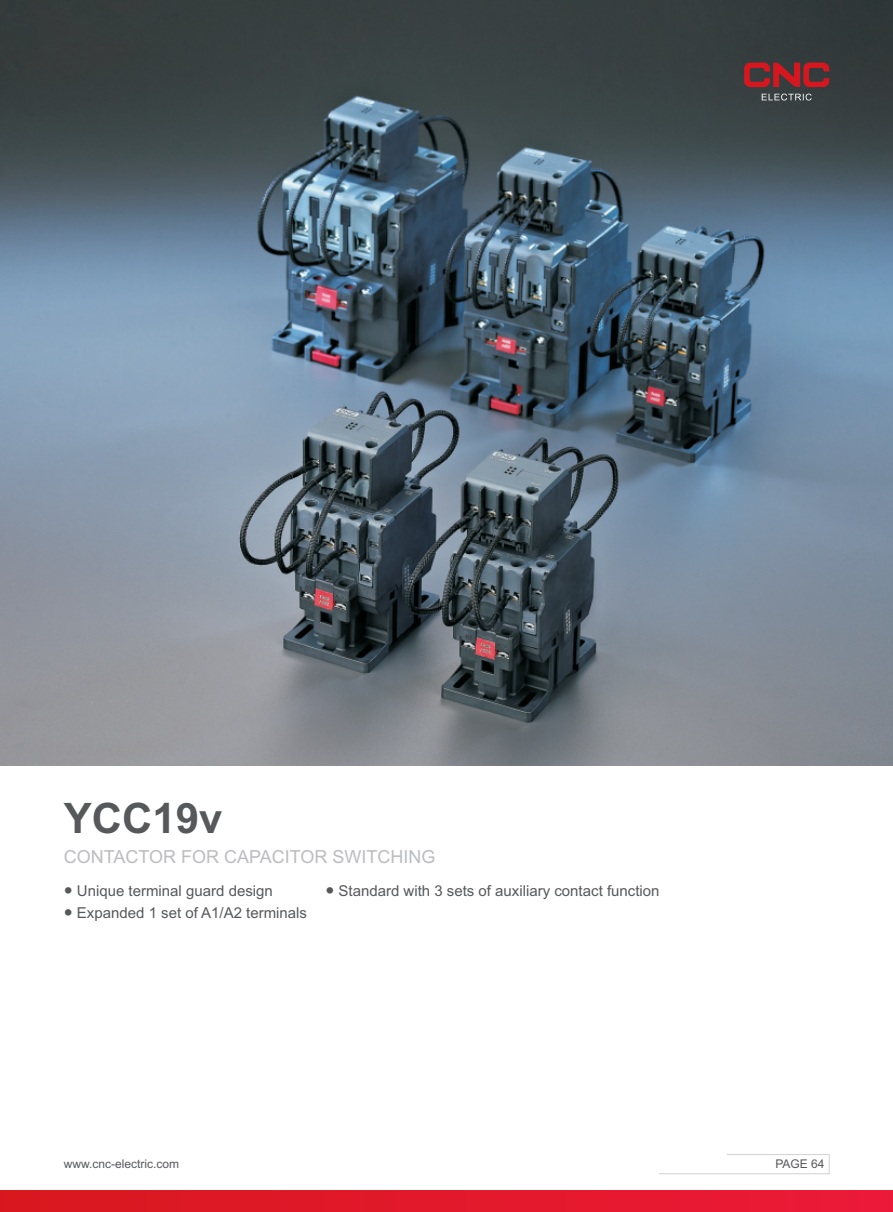
<style>
.page{position:relative;width:893px;height:1212px;background:#fff}
.page>*{position:absolute;margin:0;border:0;box-sizing:border-box;transform-origin:0 0}
.t1{font:700 42px "Arial";color:#57585a}
.t2{font:18px "Arial";color:#bcbdc0}
.t3{font:15px "Arial";color:#57585a}
.t4{font:12px "Arial";color:#57585a}
.s1{font-family:"Arial Unicode MS"}
</style>
<div class="page">
<img style="left:0;top:0;width:893px;height:765px">
<div style="left:0;top:1191px;width:893px;height:21px;background:#e2192b"></div>
<hr style="left:727px;top:1154px;width:102px;height:1px;background:#d1d2d4">
<hr style="left:659px;top:1173px;width:170px;height:1px;background:#d1d2d4">
<svg style="left:829px;top:1154px;width:1px;height:20px"></svg>
<svg style="left:744px;top:63px;width:85px;height:24px;background:#8e272c"></svg>
<svg style="left:762px;top:94px;width:50px;height:6px"></svg>
<h1 class="t1" style="left:64px;top:802px;width:160px">YCC19v</h1>
<p class="t2" style="left:64px;top:849px;width:373px">CONTACTOR FOR CAPACITOR SWITCHING</p>
<p class="t3" style="left:64px;top:885px;width:211px"><span class="s1">●</span> Unique terminal guard design</p>
<p class="t3" style="left:64px;top:907px;width:245px"><span class="s1">●</span> Expanded 1 set of A1/A2 terminals</p>
<p class="t3" style="left:325px;top:885px;width:336px"><span class="s1">●</span> Standard with 3 sets of auxiliary contact function</p>
<p class="t4" style="left:64px;top:1160px;width:117px">www.cnc-electric.com</p>
<p class="t4" style="left:775px;top:1160px;width:51px">PAGE 64</p>
</div>
